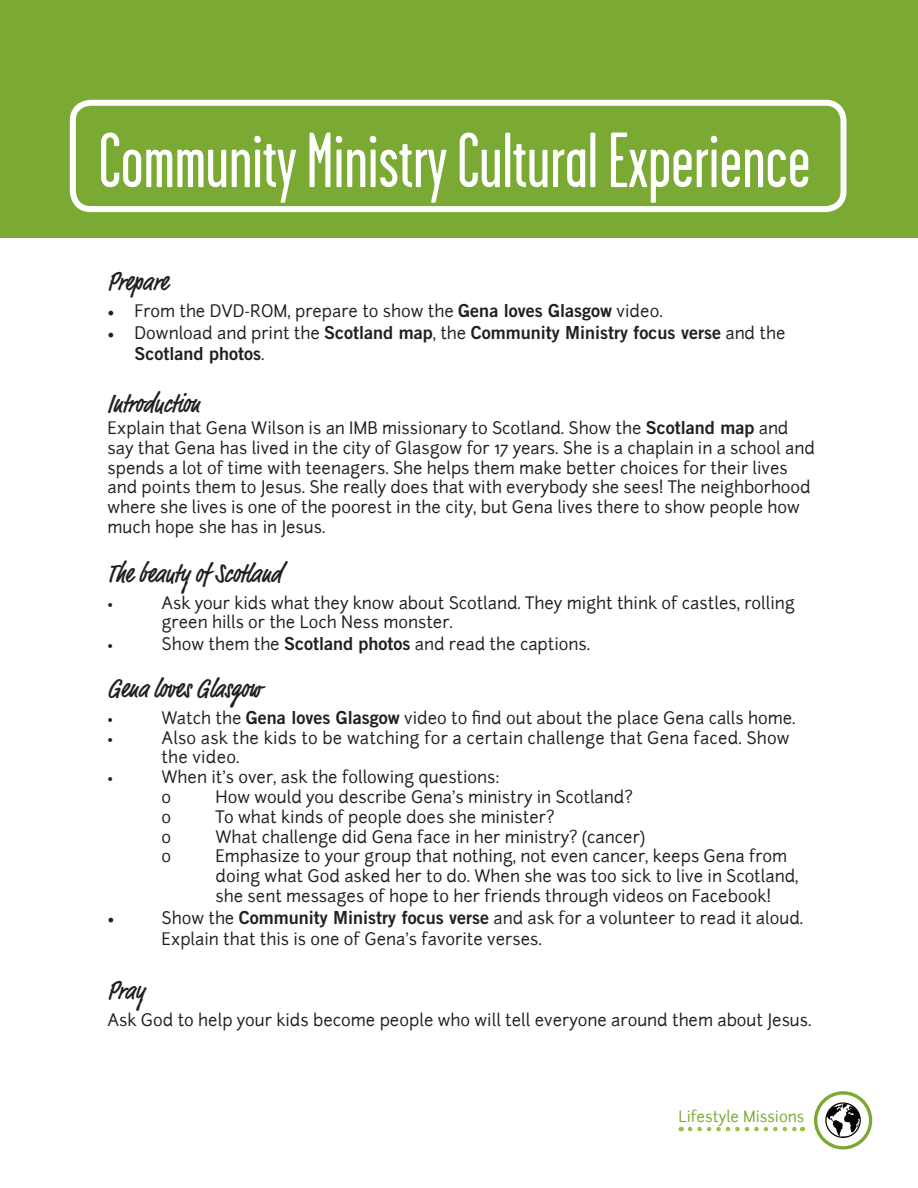
<style>
.page{position:relative;width:918px;height:1188px;background:#fff}
.page>*{position:absolute;margin:0;border:0;box-sizing:border-box;transform-origin:0 0}
.t1{font:78px "Garage Gothic";color:#fff}
.t2{font:500 condensed 27px "Market";color:#231f20}
.t3{font:18px/21.6px "Trade Gothic LT Std Bd 2";color:#231f20}
.t4{font:18px "Minion Pro";color:#231f20}
.t5{font:16.5px/19.8px "Junction";color:#231f20}
.t6{font:15px "Junction";color:#7aaa33}
.s1{font-family:"Minion Pro";font-size:18px}
.s2{font-family:"Trade Gothic LT Std Bd 2";font-size:18px}
.s3{font-family:"Minion Pro"}
.s4{font-family:"Junction";font-size:16.5px}
</style>
<div class="page">
<div style="left:814px;top:1091px;width:58px;height:59px;border:3px solid #7aaa33;border-radius:50%"></div>
<div style="left:0;top:0;width:918px;height:238px;background:#7aaa33"></div>
<div style="left:70px;top:100px;width:777px;height:112px;border:6px solid #fff;border-radius:18px"></div>
<div style="left:825px;top:1102px;width:36px;height:36px;border:1px solid #040503;border-radius:50%"></div>
<svg style="left:827px;top:1104px;width:33px;height:34px"></svg>
<svg style="left:690px;top:1127px;width:113px;height:4px"></svg>
<p class="t1" style="left:98px;top:120px;width:714px">Community Ministry Cultural Experience</p>
<p class="t2" style="left:108px;top:265px;width:62px">Prepare</p>
<p class="t5" style="left:108px;top:301px;width:557px"><span class="s1">•</span> From the DVD-ROM, prepare to show the <span class="s2">Gena loves Glasgow</span> video.</p>
<p class="t3" style="left:135px;top:321px;width:652px;text-indent:-27px"><span class="s3">•</span> <span class="s4">Download and print the</span> Scotland map<span class="s4">, the</span> Community Ministry focus verse <span class="s4">and the<br></span>Scotland photos<span class="s4">.</span></p>
<p class="t2" style="left:108px;top:388px;width:94px">Introduction</p>
<p class="t5" style="left:108px;top:418px;width:709px">Explain that Gena Wilson is an IMB missionary to Scotland. Show the <span class="s2">Scotland map</span> and say that Gena has lived in the city of Glasgow for 17 years. She is a chaplain in a school and spends a lot of time with teenagers. She helps them make better choices for their lives and points them to Jesus. She really does that with everybody she sees! The neighborhood where she lives is one of the poorest in the city, but Gena lives there to show people how much hope she has in Jesus.</p>
<p class="t2" style="left:108px;top:557px;width:176px">The beauty of Scotland</p>
<p class="t5" style="left:108px;top:593px;width:7px">•</p>
<p class="t5" style="left:162px;top:593px;width:635px">Ask your kids what they know about Scotland. They might think of castles, rolling green hills or the Loch Ness monster.</p>
<p class="t5" style="left:108px;top:634px;width:7px">•</p>
<p class="t5" style="left:162px;top:634px;width:430px">Show them the <span class="s2">Scotland photos</span> and read the captions.</p>
<p class="t2" style="left:108px;top:672px;width:155px">Gena loves Glasgow</p>
<p class="t5" style="left:108px;top:708px;width:7px">•</p>
<p class="t5" style="left:162px;top:708px;width:636px">Watch the <span class="s2">Gena loves Glasgow</span> video to find out about the place Gena calls home.</p>
<p class="t5" style="left:108px;top:728px;width:7px">•</p>
<p class="t5" style="left:162px;top:728px;width:630px">Also ask the kids to be watching for a certain challenge that Gena faced. Show the video.</p>
<p class="t5" style="left:108px;top:767px;width:7px">•</p>
<p class="t5" style="left:162px;top:767px;width:340px">When it’s over, ask the following questions:</p>
<p class="t5" style="left:162px;top:787px;width:11px">o</p>
<p class="t5" style="left:216px;top:787px;width:419px">How would you describe Gena’s ministry in Scotland?</p>
<p class="t5" style="left:162px;top:807px;width:11px">o</p>
<p class="t5" style="left:216px;top:807px;width:340px">To what kinds of people does she minister?</p>
<p class="t5" style="left:162px;top:827px;width:11px">o</p>
<p class="t5" style="left:216px;top:827px;width:431px">What challenge did Gena face in her ministry? (cancer)</p>
<p class="t5" style="left:162px;top:847px;width:11px">o</p>
<p class="t5" style="left:216px;top:847px;width:584px">Emphasize to your group that nothing, not even cancer, keeps Gena from doing what God asked her to do. When she was too sick to live in Scotland, she sent messages of hope to her friends through videos on Facebook!</p>
<p class="t4" style="left:108px;top:906px;width:9px">•</p>
<p class="t5" style="left:162px;top:907px;width:643px;line-height:21.6px">Show the <span class="s2">Community Ministry focus verse</span> and ask for a volunteer to read it aloud.<br>Explain that this is one of Gena’s favorite verses.</p>
<p class="t2" style="left:108px;top:974px;width:39px">Pray</p>
<p class="t5" style="left:108px;top:1010px;width:706px">Ask God to help your kids become people who will tell everyone around them about Jesus.</p>
<p class="t6" style="left:678px;top:1107px;width:127px">Lifestyle Missions</p>
</div>
